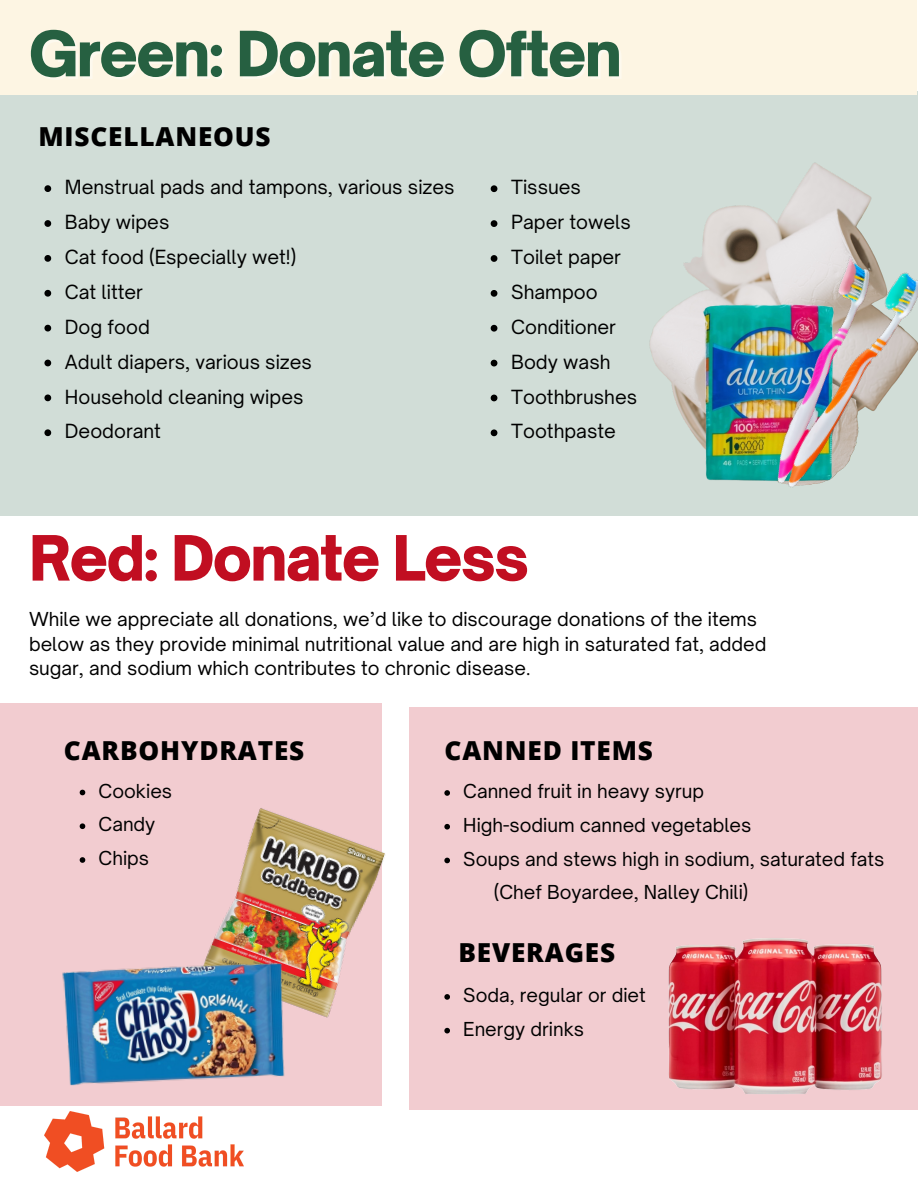
<style>
.page{position:relative;width:918px;height:1188px;background:#fff}
.page>*{position:absolute;margin:0;border:0;box-sizing:border-box;transform-origin:0 0}
.t1{font:900 59.7px "Open Sauce One";letter-spacing:-.03em;color:#266041}
.t2{font:900 59.7px "Open Sauce One";letter-spacing:-.03em;color:#c10e21}
.t3{font:800 26.1px "Open Sans";letter-spacing:.035em;color:#000}
.t4{font:18.75px "Open Sauce One";color:#000}
.t5{font:18.45px/24.8px "Open Sauce One";color:#000}
</style>
<div class="page">
<div style="left:0;top:703px;width:382px;height:402px;background:#f2ccd0"></div>
<div style="left:409px;top:707px;width:509px;height:402px;background:#f2ccd0"></div>
<img style="left:229px;top:808px;width:156px;height:210px">
<img style="left:60px;top:910px;width:230px;height:202px">
<img style="left:668px;top:938px;width:214px;height:156px">
<div style="left:0;top:92px;width:918px;height:424px;background:#d1ddd7"></div>
<svg style="left:491px;top:185px;width:6px;height:7px"></svg>
<svg style="left:491px;top:220px;width:6px;height:7px"></svg>
<svg style="left:491px;top:255px;width:6px;height:7px"></svg>
<svg style="left:491px;top:290px;width:6px;height:7px"></svg>
<svg style="left:491px;top:325px;width:6px;height:7px"></svg>
<svg style="left:491px;top:360px;width:6px;height:6px"></svg>
<svg style="left:491px;top:395px;width:6px;height:6px"></svg>
<svg style="left:491px;top:429px;width:6px;height:7px"></svg>
<img style="left:649px;top:162px;width:219px;height:250px">
<img style="left:680px;top:195px;width:238px;height:293px">
<img style="left:44px;top:1112px;width:200px;height:59px">
<div style="left:0;top:0;width:916px;height:95px;background:#fdf5e3"></div>
<svg style="left:80px;top:790px;width:5px;height:5px"></svg>
<svg style="left:80px;top:823px;width:5px;height:6px"></svg>
<svg style="left:80px;top:857px;width:5px;height:6px"></svg>
<svg style="left:444px;top:790px;width:6px;height:6px"></svg>
<svg style="left:444px;top:824px;width:6px;height:6px"></svg>
<svg style="left:444px;top:858px;width:6px;height:5px"></svg>
<svg style="left:444px;top:994px;width:6px;height:6px"></svg>
<svg style="left:444px;top:1028px;width:6px;height:5px"></svg>
<svg style="left:44px;top:185px;width:7px;height:7px"></svg>
<svg style="left:44px;top:220px;width:7px;height:7px"></svg>
<svg style="left:44px;top:255px;width:7px;height:7px"></svg>
<svg style="left:44px;top:290px;width:7px;height:7px"></svg>
<svg style="left:44px;top:325px;width:7px;height:7px"></svg>
<svg style="left:44px;top:360px;width:7px;height:6px"></svg>
<svg style="left:44px;top:395px;width:7px;height:6px"></svg>
<svg style="left:44px;top:429px;width:7px;height:7px"></svg>
<p class="t1" style="left:29px;top:17px;width:594px">Green: Donate Often</p>
<p class="t3" style="left:38px;top:118px;width:234px">MISCELLANEOUS</p>
<p class="t4" style="left:65px;top:176px;width:391px">Menstrual pads and tampons, various sizes</p>
<p class="t4" style="left:65px;top:210px;width:106px">Baby wipes</p>
<p class="t4" style="left:65px;top:245px;width:233px">Cat food (Especially wet!)</p>
<p class="t4" style="left:65px;top:280px;width:80px">Cat litter</p>
<p class="t4" style="left:65px;top:315px;width:86px">Dog food</p>
<p class="t4" style="left:65px;top:350px;width:249px">Adult diapers, various sizes</p>
<p class="t4" style="left:65px;top:385px;width:240px">Household cleaning wipes</p>
<p class="t4" style="left:65px;top:420px;width:98px">Deodorant</p>
<p class="t4" style="left:511px;top:176px;width:71px">Tissues</p>
<p class="t4" style="left:511px;top:210px;width:121px">Paper towels</p>
<p class="t4" style="left:511px;top:245px;width:111px">Toilet paper</p>
<p class="t4" style="left:511px;top:280px;width:88px">Shampoo</p>
<p class="t4" style="left:511px;top:315px;width:106px">Conditioner</p>
<p class="t4" style="left:511px;top:350px;width:101px">Body wash</p>
<p class="t4" style="left:511px;top:385px;width:127px">Toothbrushes</p>
<p class="t4" style="left:511px;top:420px;width:106px">Toothpaste</p>
<p class="t2" style="left:29px;top:521px;width:502px">Red: Donate Less</p>
<p class="t5" style="left:29px;top:606px;width:739px">While we appreciate all donations, we’d like to discourage donations of the items below as they provide minimal nutritional value and are high in saturated fat, added sugar, and sodium which contributes to chronic disease.</p>
<p class="t3" style="left:64px;top:732px;width:242px">CARBOHYDRATES</p>
<p class="t3" style="left:445px;top:732px;width:210px">CANNED ITEMS</p>
<p class="t5" style="left:99px;top:778px;width:75px">Cookies</p>
<p class="t5" style="left:99px;top:812px;width:58px">Candy</p>
<p class="t5" style="left:99px;top:846px;width:52px">Chips</p>
<p class="t5" style="left:463px;top:779px;width:242px">Canned fruit in heavy syrup</p>
<p class="t5" style="left:463px;top:812px;width:290px">High-sodium canned vegetables</p>
<p class="t5" style="left:463px;top:846px;width:423px">Soups and stews high in sodium, saturated fats</p>
<p class="t5" style="left:494px;top:880px;width:256px">(Chef Boyardee, Nalley Chili)</p>
<p class="t3" style="left:458px;top:934px;width:158px">BEVERAGES</p>
<p class="t5" style="left:463px;top:983px;width:184px">Soda, regular or diet</p>
<p class="t5" style="left:463px;top:1016px;width:122px">Energy drinks</p>
</div>
